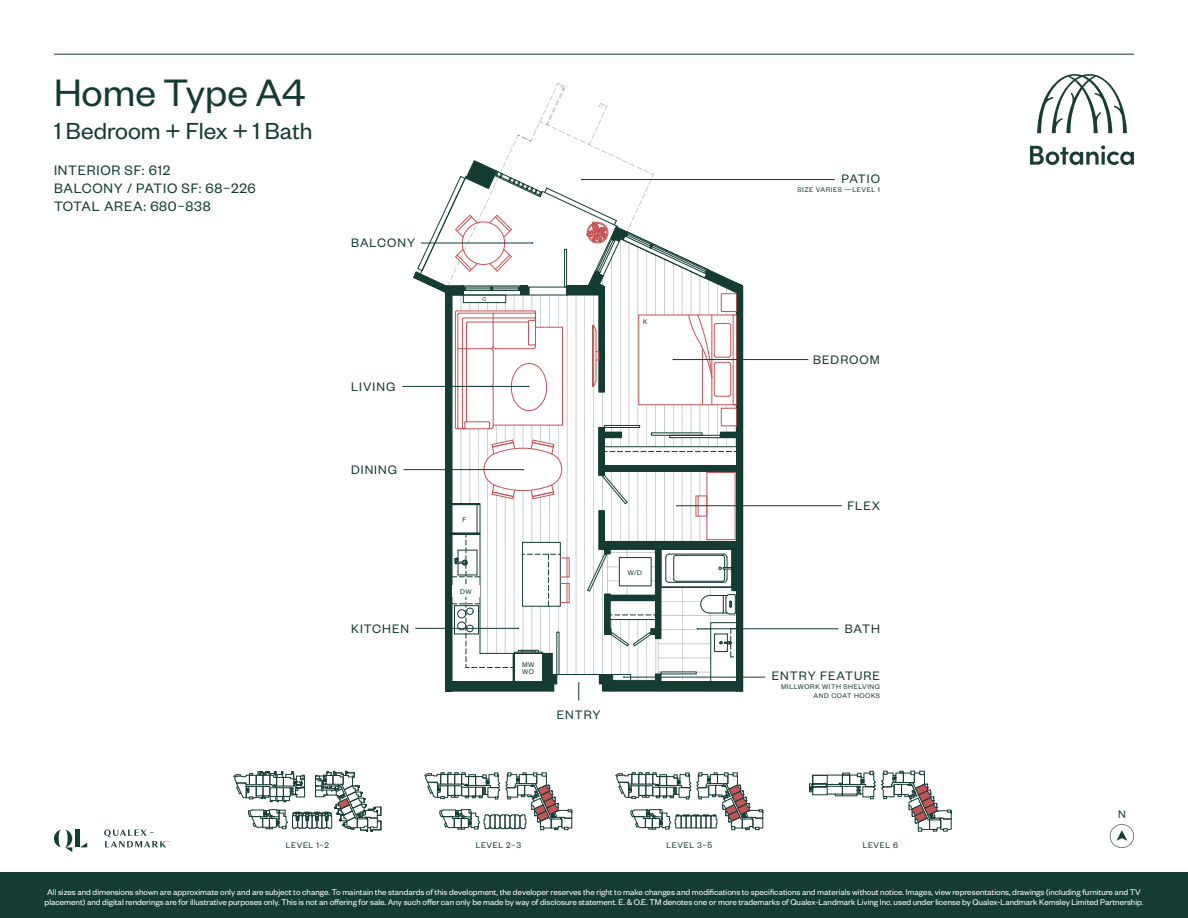
<style>
.page{position:relative;width:1188px;height:918px;background:#fff}
.page>*{position:absolute;margin:0;border:0;box-sizing:border-box;transform-origin:0 0}
.t1{font:42px "Founders Grotesk";color:#143c33}
.t2{font:25.5px "Founders Grotesk";color:#143c33}
.t3{font:15px "Founders Grotesk";letter-spacing:.05em;color:#143c33}
.t4{font:13.5px "Founders Grotesk";letter-spacing:.075em;color:#143c33}
.t5{font:12px "Founders Grotesk";color:#143c33}
.t6{font:9px/9.8px "Founders Grotesk";color:#fff}
.t7{font:9px "Founders Grotesk";letter-spacing:.075em;color:#143c33}
.t8{font:7.5px/9px "Founders Grotesk";letter-spacing:.075em;color:#143c33;text-align:right}
.t9{font:6px "Founders Grotesk";color:#143c33}
</style>
<div class="page">
<div style="left:0;top:873px;width:1188px;height:45px;background:#143c33"></div>
<svg style="left:1037px;top:74px;width:90px;height:59px"></svg>
<svg style="left:1030px;top:145px;width:104px;height:20px"></svg>
<svg style="left:54px;top:830px;width:18px;height:22px"></svg>
<div style="left:75px;top:830px;width:5px;height:17px;background:#143c33"></div>
<svg style="left:81px;top:843px;width:6px;height:4px"></svg>
<svg style="left:104px;top:829px;width:65px;height:18px"></svg>
<svg style="left:1110px;top:824px;width:24px;height:24px"></svg>
<svg style="left:233px;top:771px;width:149px;height:61px"></svg>
<svg style="left:425px;top:773px;width:148px;height:57px"></svg>
<svg style="left:616px;top:773px;width:148px;height:57px"></svg>
<svg style="left:809px;top:771px;width:143px;height:61px"></svg>
<hr style="left:54px;top:54px;width:1080px;height:1px;background:#1a3d33">
<hr style="left:402px;top:386px;width:127px;height:1px;background:#143c33">
<hr style="left:582px;top:179px;width:253px;height:1px;background:#143c33">
<hr style="left:677px;top:505px;width:165px;height:1px;background:#143c33">
<hr style="left:624px;top:677px;width:141px;height:1px;background:#143c33">
<hr style="left:697px;top:629px;width:142px;height:1px;background:#143c33">
<hr style="left:673px;top:359px;width:135px;height:1px;background:#143c33">
<hr style="left:404px;top:469px;width:119px;height:1px;background:#143c33">
<svg style="left:413px;top:83px;width:330px;height:618px"></svg>
<p class="t1" style="left:54px;top:67px;width:253px">Home Type A4</p>
<p class="t2" style="left:54px;top:116px;width:260px">1 Bedroom + Flex + 1 Bath</p>
<p class="t3" style="left:54px;top:161px;width:118px">INTERIOR SF: 612</p>
<p class="t3" style="left:54px;top:179px;width:203px">BALCONY / PATIO SF: 68–226</p>
<p class="t3" style="left:54px;top:197px;width:158px">TOTAL AREA: 680–838</p>
<p class="t4" style="left:351px;top:235px;width:66px">BALCONY</p>
<p class="t4" style="left:351px;top:378px;width:46px">LIVING</p>
<p class="t4" style="left:351px;top:461px;width:47px">DINING</p>
<p class="t4" style="left:351px;top:620px;width:59px">KITCHEN</p>
<p class="t9" style="left:483px;top:296px;width:5px">C</p>
<p class="t8" style="left:643px;top:317px;width:6px">K</p>
<p class="t8" style="left:462px;top:514px;width:5px">F</p>
<p class="t8" style="left:460px;top:586px;width:13px">DW</p>
<p class="t8" style="left:628px;top:568px;width:16px">W/D</p>
<p class="t8" style="left:522px;top:660px;width:14px">MW</p>
<p class="t8" style="left:522px;top:667px;width:13px">WO</p>
<p class="t4" style="left:557px;top:706px;width:45px">ENTRY</p>
<p class="t4" style="left:842px;top:171px;width:40px">PATIO</p>
<p class="t8" style="left:797px;top:185px;width:84px">SIZE VARIES —LEVEL 1</p>
<p class="t4" style="left:813px;top:351px;width:68px">BEDROOM</p>
<p class="t4" style="left:847px;top:497px;width:34px">FLEX</p>
<p class="t4" style="left:845px;top:620px;width:37px">BATH</p>
<p class="t4" style="left:772px;top:667px;width:110px">ENTRY FEATURE</p>
<p class="t8" style="left:781px;top:682px;width:100px">MILLWORK WITH SHELVING<br>AND COAT HOOKS</p>
<p class="t7" style="left:286px;top:839px;width:45px">LEVEL 1–2</p>
<p class="t7" style="left:476px;top:839px;width:47px">LEVEL 2–3</p>
<p class="t7" style="left:667px;top:839px;width:47px">LEVEL 3–5</p>
<p class="t7" style="left:863px;top:839px;width:37px">LEVEL 6</p>
<h3 class="t5" style="left:1118px;top:807px;width:9px">N</h3>
<p class="t6" style="left:45px;top:887px;width:1100px">All sizes and dimensions shown are approximate only and are subject to change. To maintain the standards of this development, the developer reserves the right to make changes and modifications to specifications and materials without notice. Images, view representations, drawings (including furniture and TV placement) and digital renderings are for illustrative purposes only. This is not an offering for sale. Any such offer can only be made by way of disclosure statement. E. &amp; O.E. TM denotes one or more trademarks of Qualex-Landmark Living Inc. used under license by Qualex-Landmark Kemsley Limited Partnership.</p>
</div>
